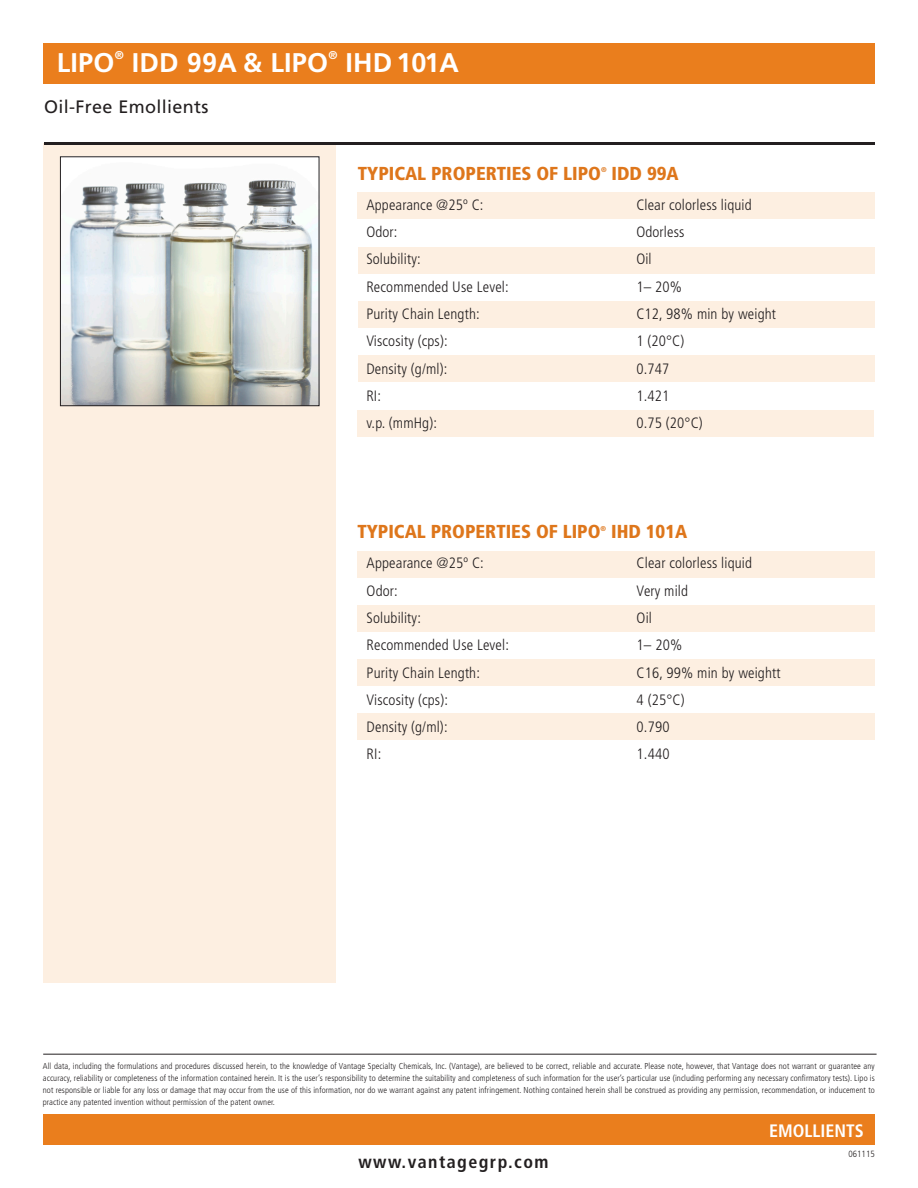
<style>
.page{position:relative;width:918px;height:1188px;background:#fff}
.page>*{position:absolute;margin:0;border:0;box-sizing:border-box;transform-origin:0 0}
.t1{font:700 27px "Frutiger";letter-spacing:.01em;color:#fff}
.t2{font:900 condensed 18.75px "Frutiger";color:#de761b}
.t3{font:18px "Frutiger";letter-spacing:.02em;color:#231f20}
.t4{font:700 condensed 18px "Frutiger";letter-spacing:.08em;color:#231f20}
.t5{font:700 condensed 18px "Frutiger";color:#fff}
.t6{font:300 condensed 15px "Frutiger";letter-spacing:.01em;color:#231f20}
.t7{font:700 11.4px "Frutiger";color:#fff}
.t8{font:300 condensed 9px "Frutiger";letter-spacing:.01em;color:#231f20}
.t9{font:300 condensed 8.7px/12px "Frutiger";letter-spacing:.01em;color:#231f20;text-align:justify}
.t10{font:900 condensed 7.05px "Frutiger";color:#de761b}
</style>
<div class="page">
<div style="left:358px;top:410px;width:516px;height:27px;background:#fdefe1"></div>
<div style="left:43px;top:43px;width:832px;height:41px;background:#ea7e1d"></div>
<div style="left:43px;top:1114px;width:832px;height:31px;background:#ea7e1d"></div>
<div style="left:43px;top:143px;width:292px;height:840px;background:#fdefe1"></div>
<div style="left:357px;top:192px;width:518px;height:27px;background:#fdefe1"></div>
<div style="left:358px;top:247px;width:517px;height:27px;background:#fdefe1"></div>
<div style="left:358px;top:301px;width:517px;height:27px;background:#fdefe1"></div>
<div style="left:358px;top:355px;width:517px;height:27px;background:#fdefe1"></div>
<hr style="left:43px;top:1054px;width:834px;height:1px;background:#231f20">
<div style="left:357px;top:551px;width:518px;height:27px;background:#fdefe1"></div>
<div style="left:358px;top:605px;width:517px;height:27px;background:#fdefe1"></div>
<div style="left:357px;top:659px;width:518px;height:27px;background:#fdefe1"></div>
<div style="left:357px;top:713px;width:518px;height:27px;background:#fdefe1"></div>
<img style="left:62px;top:159px;width:255px;height:245px">
<div style="left:60px;top:157px;width:259px;height:249px;border:1px solid #231f20"></div>
<hr style="left:44px;top:142px;width:831px;height:3px;background:#231f20">
<p class="t1" style="left:57px;top:46px;width:59px">LIPO</p>
<p class="t7" style="left:115px;top:49px;width:11px">®</p>
<p class="t1" style="left:132px;top:46px;width:198px">IDD 99A &amp; LIPO</p>
<p class="t7" style="left:328px;top:49px;width:11px">®</p>
<p class="t1" style="left:345px;top:46px;width:115px">IHD 101A</p>
<p class="t3" style="left:44px;top:96px;width:166px">Oil-Free Emollients</p>
<p class="t2" style="left:358px;top:162px;width:245px">TYPICAL PROPERTIES OF LIPO</p>
<p class="t10" style="left:601px;top:165px;width:7px">®</p>
<p class="t2" style="left:612px;top:162px;width:69px">IDD 99A</p>
<p class="t6" style="left:366px;top:196px;width:119px">Appearance @25º C:</p>
<p class="t6" style="left:636px;top:196px;width:117px">Clear colorless liquid</p>
<p class="t6" style="left:366px;top:223px;width:33px">Odor:</p>
<p class="t6" style="left:636px;top:223px;width:50px">Odorless</p>
<p class="t6" style="left:366px;top:251px;width:56px">Solubility:</p>
<p class="t6" style="left:636px;top:251px;width:17px">Oil</p>
<p class="t6" style="left:366px;top:278px;width:144px">Recommended Use Level:</p>
<p class="t6" style="left:636px;top:278px;width:47px">1– 20%</p>
<p class="t6" style="left:366px;top:305px;width:115px">Purity Chain Length:</p>
<p class="t6" style="left:636px;top:305px;width:141px">C12, 98% min by weight</p>
<p class="t6" style="left:366px;top:333px;width:83px">Viscosity (cps):</p>
<p class="t6" style="left:636px;top:333px;width:50px">1 (20°C)</p>
<p class="t6" style="left:366px;top:360px;width:82px">Density (g/ml):</p>
<p class="t6" style="left:636px;top:360px;width:34px">0.747</p>
<p class="t6" style="left:366px;top:387px;width:16px">RI:</p>
<p class="t6" style="left:636px;top:387px;width:34px">1.421</p>
<p class="t6" style="left:366px;top:414px;width:72px">v.p. (mmHg):</p>
<p class="t6" style="left:636px;top:414px;width:68px">0.75 (20°C)</p>
<p class="t2" style="left:357px;top:520px;width:245px">TYPICAL PROPERTIES OF LIPO</p>
<p class="t10" style="left:601px;top:524px;width:7px">®</p>
<p class="t2" style="left:611px;top:520px;width:78px">IHD 101A</p>
<p class="t6" style="left:367px;top:555px;width:119px">Appearance @25º C:</p>
<p class="t6" style="left:637px;top:555px;width:117px">Clear colorless liquid</p>
<p class="t6" style="left:367px;top:582px;width:33px">Odor:</p>
<p class="t6" style="left:637px;top:582px;width:53px">Very mild</p>
<p class="t6" style="left:367px;top:609px;width:56px">Solubility:</p>
<p class="t6" style="left:637px;top:609px;width:17px">Oil</p>
<p class="t6" style="left:367px;top:637px;width:144px">Recommended Use Level:</p>
<p class="t6" style="left:637px;top:637px;width:47px">1– 20%</p>
<p class="t6" style="left:367px;top:664px;width:115px">Purity Chain Length:</p>
<p class="t6" style="left:637px;top:664px;width:146px">C16, 99% min by weightt</p>
<p class="t6" style="left:367px;top:691px;width:83px">Viscosity (cps):</p>
<p class="t6" style="left:637px;top:691px;width:50px">4 (25°C)</p>
<p class="t6" style="left:367px;top:718px;width:82px">Density (g/ml):</p>
<p class="t6" style="left:637px;top:718px;width:34px">0.790</p>
<p class="t6" style="left:367px;top:746px;width:16px">RI:</p>
<p class="t6" style="left:637px;top:746px;width:34px">1.440</p>
<p class="t9" style="left:43px;top:1060px;width:834px">All data, including the formulations and procedures discussed herein, to the knowledge of Vantage Specialty Chemicals, Inc. (Vantage), are believed to be correct, reliable and accurate. Please note, however, that Vantage does not warrant or guarantee any accuracy, reliability or completeness of the information contained herein. It is the user’s responsibility to determine the suitability and completeness of such information for the user’s particular use (including performing any necessary confirmatory tests). Lipo is not responsible or liable for any loss or damage that may occur from the use of this information, nor do we warrant against any patent infringement. Nothing contained herein shall be construed as providing any permission, recommendation, or inducement to practice any patented invention without permission of the patent owner.</p>
<p class="t4" style="left:359px;top:1151px;width:191px">www.vantagegrp.com</p>
<p class="t5" style="left:769px;top:1120px;width:96px">EMOLLIENTS</p>
<p class="t8" style="left:848px;top:1149px;width:28px">061115</p>
</div>
